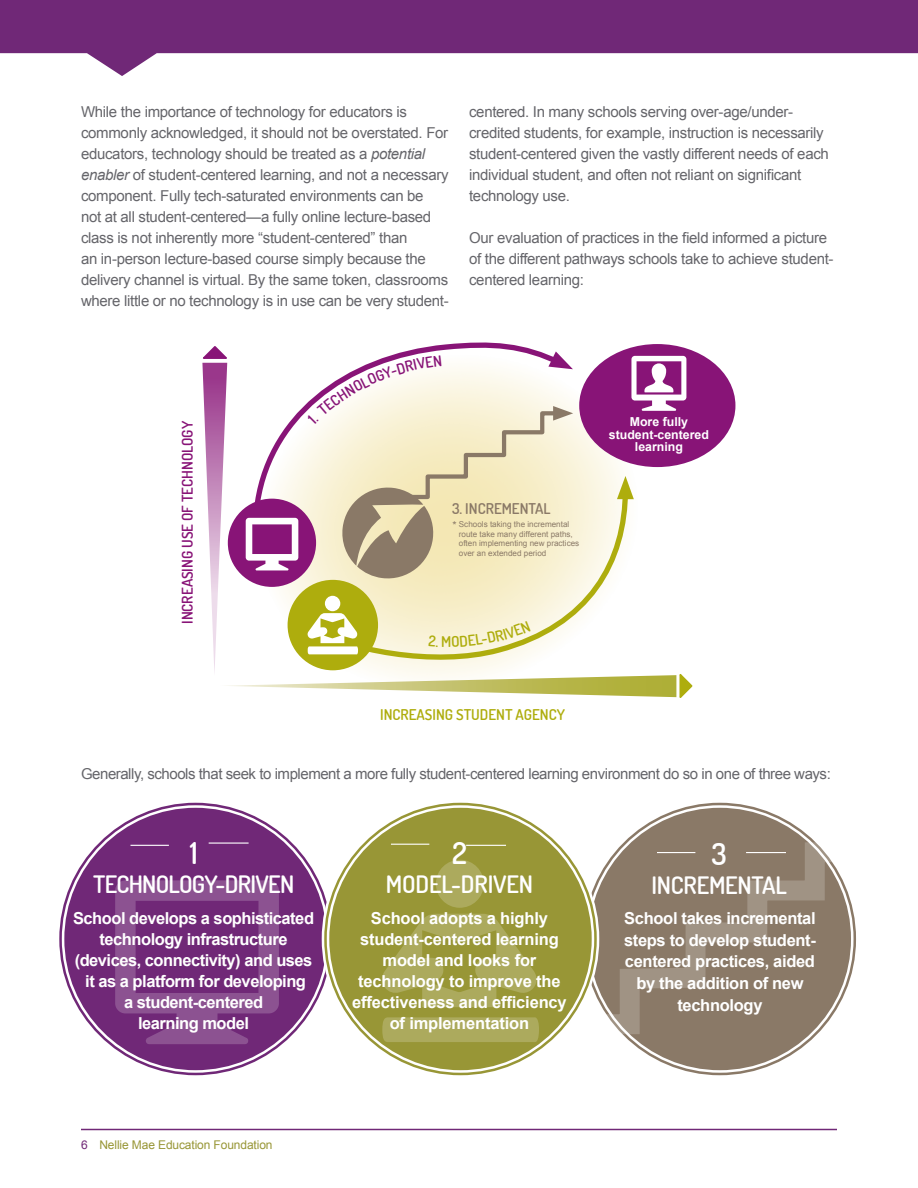
<style>
.page{position:relative;width:918px;height:1188px;background:#fff}
.page>*{position:absolute;margin:0;border:0;box-sizing:border-box;transform-origin:0 0}
.t1{font:600 30px "Terminal Dosis";color:#fff}
.t2{font:600 24px "Terminal Dosis";letter-spacing:-.01em;color:#fff}
.t3{font:600 24px "Terminal Dosis";letter-spacing:-.03em;color:#fff}
.t4{font:700 16.5px/21px "Arial";letter-spacing:-.02em;color:#fff;text-align:center}
.t5{font:15px/21px "Arial";letter-spacing:-.02em;color:#65656a}
.t6{font:600 14.85px "Terminal Dosis";color:#881477}
.t7{font:600 14.85px "Terminal Dosis";color:#aead0d}
.t8{font:600 14.85px "Terminal Dosis";color:#8a7967}
.t9{font:700 12.3px/12.3px "Arial";color:#fff;text-align:center}
.t10{font:12px "Arial";letter-spacing:-.01em;color:#989636}
.t11{font:8.1px/9.8px "Arial";color:#8a7967}
.s1{font-style:italic}
.s2{font-size:10.8px}
.s3{color:#702877}
</style>
<div class="page">
<hr style="left:81px;top:1129px;width:756px;height:1px;background:#702877">
<svg style="left:582px;top:801px;width:275px;height:276px;background:#9e9081"></svg>
<svg style="left:590px;top:804px;width:265px;height:232px"></svg>
<hr style="left:746px;top:852px;width:40px;height:1px;background:#fff">
<hr style="left:657px;top:852px;width:38px;height:1px;background:#fff">
<svg style="left:0;top:0;width:918px;height:76px;fill:#702877"></svg>
<div style="left:58px;top:801px;width:275px;height:276px;background:#702877;border-radius:50%"></div>
<div style="left:323px;top:801px;width:275px;height:276px;background:#989636;border-radius:50%"></div>
<hr style="left:209px;top:843px;width:40px;height:1px;background:#fff">
<hr style="left:466px;top:845px;width:40px;height:1px;background:#fff">
<hr style="left:131px;top:845px;width:38px;height:1px;background:#fff">
<hr style="left:391px;top:844px;width:38px;height:1px;background:#fff">
<svg style="left:382px;top:914px;width:155px;height:93px"></svg>
<div style="left:436px;top:859px;width:48px;height:49px;background:#acaa5d;border-radius:50%"></div>
<div style="left:382px;top:1017px;width:157px;height:25px;background:#acaa5d"></div>
<svg style="left:115px;top:880px;width:164px;height:164px"></svg>
<div style="left:579px;top:344px;width:156px;height:123px;background:#881477;border-radius:50%"></div>
<svg style="left:202px;top:344px;width:492px;height:354px"></svg>
<p class="t5" style="left:81px;top:101px;width:369px">While the importance of technology for educators is commonly acknowledged, it should not be overstated. For educators, technology should be treated as a <span class="s1">potential enabler</span> of student-centered learning, and not a necessary component. Fully tech-saturated environments can be<br>not at all student-centered—a fully online lecture-based class is not inherently more “student-centered” than<br>an in-person lecture-based course simply because the delivery channel is virtual. By the same token, classrooms where little or no technology is in use can be very student-</p>
<p class="t5" style="left:469px;top:101px;width:361px">centered. In many schools serving over-age/under&shy;credited students, for example, instruction is necessarily student-centered given the vastly different needs of each individual student, and often not reliant on significant technology use.</p>
<p class="t5" style="left:469px;top:227px;width:366px">Our evaluation of practices in the field informed a picture of the different pathways schools take to achieve student&shy;centered learning:</p>
<p class="t6" style="left:178px;top:624px;width:204px;rotate:-90deg">INCREASING USE OF TECHNOLOGY</p>
<p class="t8" style="left:452px;top:499px;width:100px">3. INCREMENTAL</p>
<p class="t11" style="left:459px;top:519px;width:122px;text-indent:-6px"><span class="s2">*</span> Schools taking the incremental route take many different paths, often implementing new practices over an extended period</p>
<p class="t9" style="left:609px;top:416px;width:102px">More fully student-centered learning</p>
<p class="t7" style="left:441px;top:632px;width:12px">M</p>
<p class="t7" style="left:380px;top:705px;width:186px">INCREASING STUDENT AGENCY</p>
<p class="t5" style="left:81px;top:763px;width:751px">Generally, schools that seek to implement a more fully student-centered learning environment do so in one of three ways:</p>
<h1 class="t1" style="left:190px;top:834px;width:10px">1</h1>
<h2 class="t3" style="left:93px;top:869px;width:203px">TECHNOLOGY-DRIVEN</h2>
<p class="t4" style="left:73px;top:908px;width:242px">School develops a sophisticated technology infrastructure (devices, connectivity) and uses it as a platform for developing<br>a student-centered<br>learning model</p>
<h1 class="t1" style="left:452px;top:834px;width:16px">2</h1>
<h2 class="t2" style="left:386px;top:869px;width:148px">MODEL-DRIVEN</h2>
<p class="t4" style="left:352px;top:908px;width:216px">School adopts a highly student-centered learning model and looks for technology to improve the effectiveness and efficiency of implementation</p>
<p class="t10" style="left:81px;top:1137px;width:193px"><span class="s3">6</span> Nellie Mae Education Foundation</p>
<h1 class="t1" style="left:712px;top:835px;width:17px">3</h1>
<h2 class="t2" style="left:651px;top:870px;width:137px">INCREMENTAL</h2>
<p class="t4" style="left:624px;top:908px;width:193px;line-height:21.9px">School takes incremental steps to develop student&shy;centered practices, aided by the addition of new technology</p>
</div>
